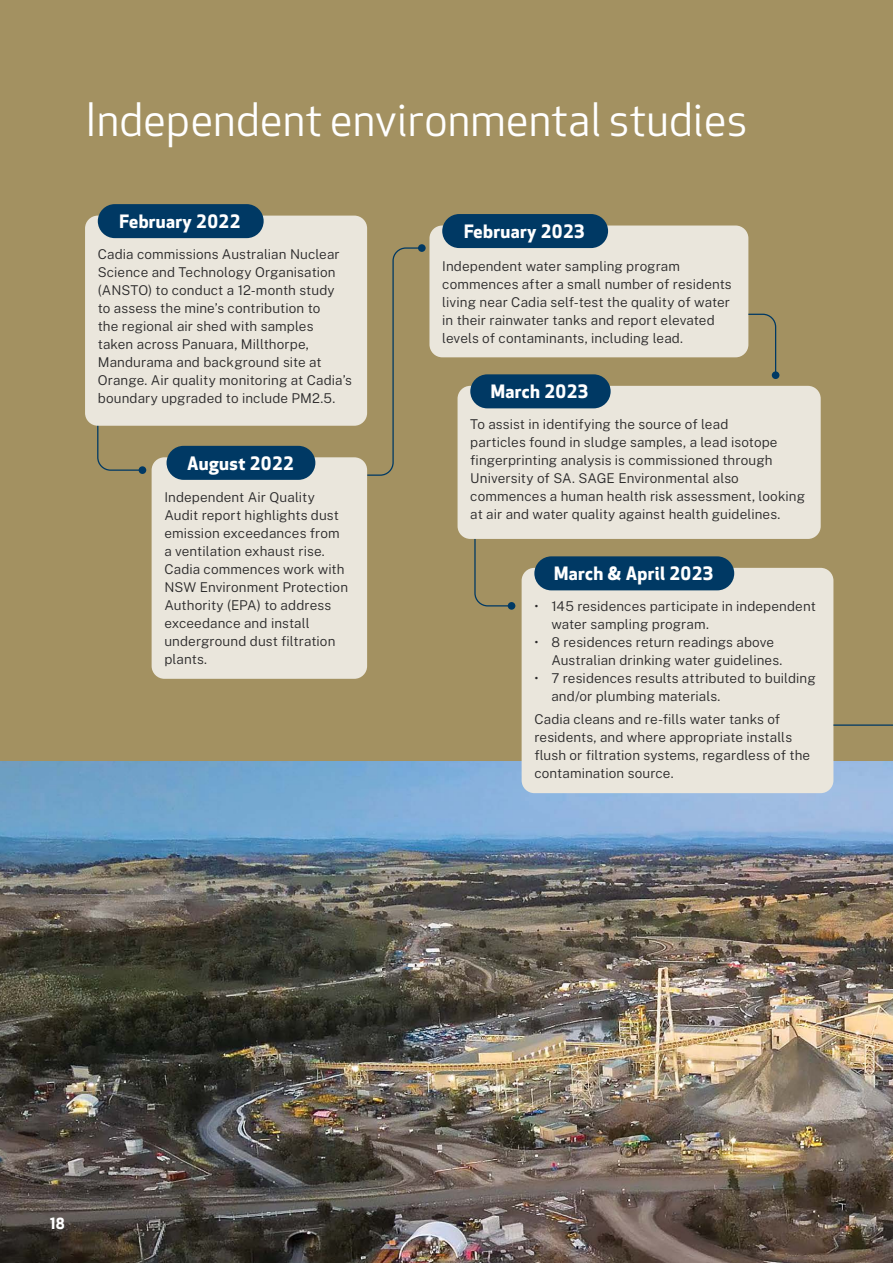
<style>
.page{position:relative;width:893px;height:1263px;background:#a39161}
.page>*{position:absolute;margin:0;border:0;box-sizing:border-box;transform-origin:0 0}
.t1{font:45px "Apex New";color:#fff}
.t2{font:700 18px "Apex New";letter-spacing:.02em;color:#fff}
.t3{font:700 15px "Apex New";color:#fff}
.t4{font:300 13.5px/18px "Public Sans";letter-spacing:.01em;color:#292829}
</style>
<div class="page">
<img style="left:0;top:761px;width:893px;height:502px">
<div style="left:429px;top:225px;width:319px;height:132px;background:#eae6dc;border-radius:13px"></div>
<div style="left:522px;top:568px;width:311px;height:225px;background:#eae6dc;border-radius:13px"></div>
<div style="left:442px;top:214px;width:166px;height:34px;background:#003964;border-radius:17px"></div>
<div style="left:534px;top:556px;width:200px;height:34px;background:#003964;border-radius:17px"></div>
<svg style="left:97px;top:426px;width:44px;height:45px"></svg>
<div style="left:139px;top:466px;width:7px;height:8px;background:#003964;border-radius:50%"></div>
<svg style="left:474px;top:539px;width:36px;height:68px"></svg>
<div style="left:508px;top:602px;width:7px;height:8px;background:#003964;border-radius:50%"></div>
<div style="left:85px;top:216px;width:282px;height:210px;background:#eae6dc;border-radius:13px"></div>
<div style="left:98px;top:204px;width:166px;height:34px;background:#003964;border-radius:17px"></div>
<svg style="left:366px;top:247px;width:54px;height:229px"></svg>
<div style="left:418px;top:244px;width:8px;height:8px;background:#003964;border-radius:50%"></div>
<div style="left:152px;top:457px;width:215px;height:222px;background:#eae6dc;border-radius:13px"></div>
<div style="left:167px;top:446px;width:148px;height:34px;background:#003964;border-radius:17px"></div>
<svg style="left:747px;top:313px;width:30px;height:63px"></svg>
<div style="left:772px;top:371px;width:7px;height:8px;background:#003964;border-radius:50%"></div>
<svg style="left:832px;top:575px;width:61px;height:151px"></svg>
<div style="left:458px;top:386px;width:363px;height:153px;background:#eae6dc;border-radius:13px"></div>
<div style="left:470px;top:374px;width:141px;height:34px;background:#003964;border-radius:17px"></div>
<h1 class="t1" style="left:85px;top:91px;width:664px">Independent environmental studies</h1>
<h2 class="t2" style="left:120px;top:208px;width:122px">February 2022</h2>
<p class="t4" style="left:98px;top:245px;width:256px">Cadia commissions Australian Nuclear Science and Technology Organisation (ANSTO) to conduct a 12-month study<br>to assess the mine’s contribution to<br>the regional air shed with samples taken across Panuara, Millthorpe, Mandurama and background site at Orange. Air quality monitoring at Cadia’s boundary upgraded to include PM2.5.</p>
<h2 class="t2" style="left:187px;top:450px;width:108px">August 2022</h2>
<p class="t4" style="left:164px;top:488px;width:185px">Independent Air Quality<br>Audit report highlights dust emission exceedances from a ventilation exhaust rise.<br>Cadia commences work with<br>NSW Environment Protection<br>Authority (EPA) to address exceedance and install underground dust filtration plants.</p>
<h2 class="t2" style="left:464px;top:218px;width:122px">February 2023</h2>
<p class="t4" style="left:442px;top:256px;width:291px">Independent water sampling program commences after a small number of residents living near Cadia self-test the quality of water in their rainwater tanks and report elevated levels of contaminants, including lead.</p>
<h2 class="t2" style="left:491px;top:378px;width:99px">March 2023</h2>
<p class="t4" style="left:470px;top:415px;width:336px">To assist in identifying the source of lead<br>particles found in sludge samples, a lead isotope fingerprinting analysis is commissioned through University of SA. SAGE Environmental also commences a human health risk assessment, looking at air and water quality against health guidelines.</p>
<h2 class="t2" style="left:554px;top:560px;width:161px">March &amp; April 2023</h2>
<p class="t4" style="left:551px;top:597px;width:266px;text-indent:-17px">• 145 residences participate in independent water sampling program.</p>
<p class="t4" style="left:551px;top:633px;width:233px;text-indent:-17px">• 8 residences return readings above<br>Australian drinking water guidelines.</p>
<p class="t4" style="left:551px;top:669px;width:266px;text-indent:-17px">• 7 residences results attributed to building and/or plumbing materials.</p>
<p class="t4" style="left:534px;top:709px;width:277px">Cadia cleans and re-fills water tanks of residents, and where appropriate installs flush or filtration systems, regardless of the contamination source.</p>
<p class="t3" style="left:50px;top:1212px;width:16px">18</p>
</div>
